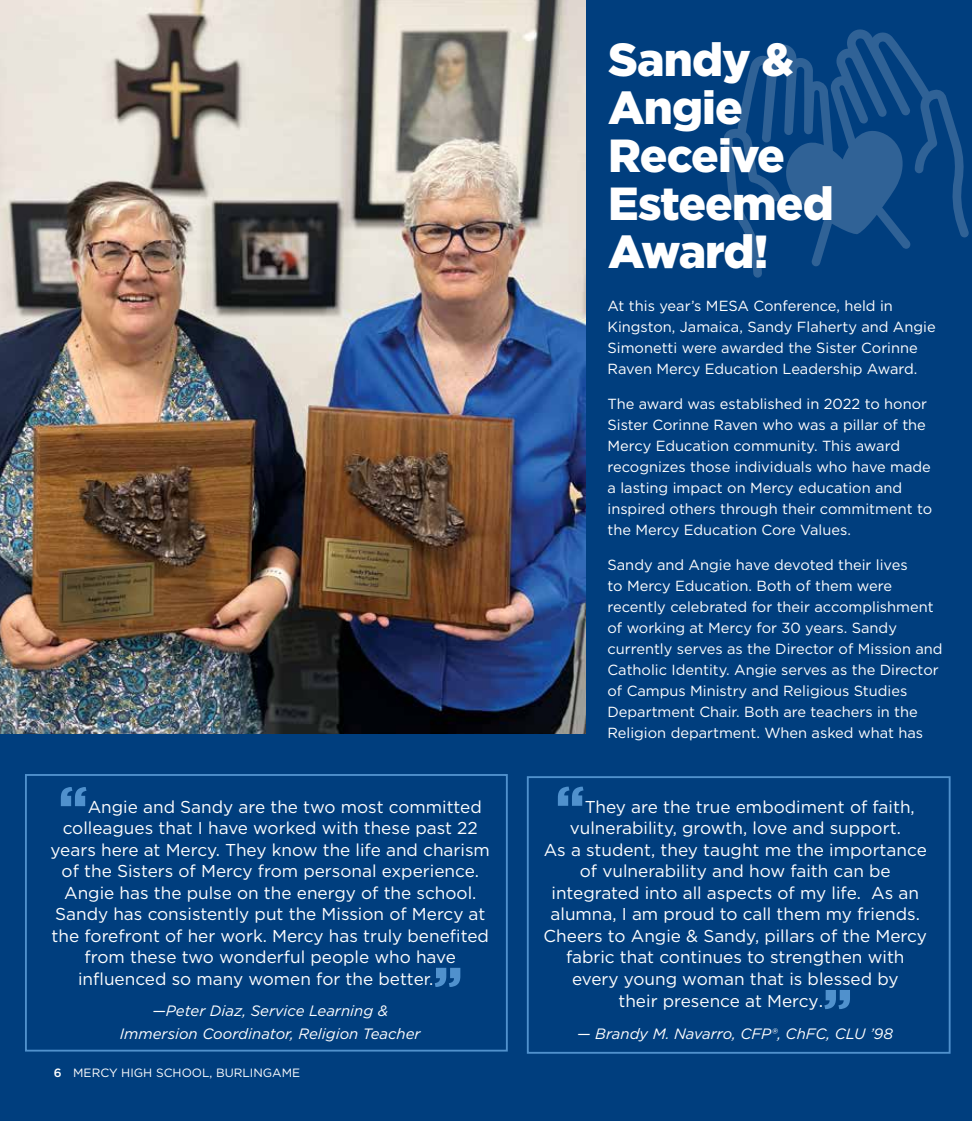
<style>
.page{position:relative;width:972px;height:1121px;background:#fff}
.page>*{position:absolute;margin:0;border:0;box-sizing:border-box;transform-origin:0 0}
.t1{font:900 52.95px "Gotham";color:#5091cd}
.t2{font:900 46.35px/48px "Gotham";letter-spacing:-.02em;color:#fff}
.t3{font:17.25px "Gotham";color:#fff}
.t4{font:italic 15px "Gotham";color:#fff}
.t5{font:14.7px/21px "Gotham";color:#fff}
.t6{font:12px "Gotham";color:#fff}
.s1{font-weight:500}
.s2{font-size:18px}
</style>
<div class="page">
<div style="left:0;top:0;width:972px;height:1120px;background:#003e7e"></div>
<img style="left:0;top:0;width:586px;height:734px">
<div style="left:25px;top:774px;width:483px;height:277px;border:2px solid #5091cd"></div>
<div style="left:527px;top:776px;width:424px;height:277px;border:2px solid #5091cd"></div>
<svg style="left:723px;top:29px;width:246px;height:249px"></svg>
<h1 class="t1" style="left:59px;top:769px;width:30px">“</h1>
<p class="t3" style="left:88px;top:795px;width:396px">Angie and Sandy are the two most committed</p>
<p class="t3" style="left:63px;top:817px;width:417px">colleagues that I have worked with these past 22</p>
<p class="t3" style="left:51px;top:838px;width:441px">years here at Mercy. They know the life and charism</p>
<p class="t3" style="left:62px;top:860px;width:419px">of the Sisters of Mercy from personal experience.</p>
<p class="t3" style="left:64px;top:881px;width:414px">Angie has the pulse on the energy of the school.</p>
<p class="t3" style="left:55px;top:903px;width:432px">Sandy has consistently put the Mission of Mercy at</p>
<p class="t3" style="left:52px;top:924px;width:439px">the forefront of her work. Mercy has truly benefited</p>
<p class="t3" style="left:85px;top:946px;width:373px">from these two wonderful people who have</p>
<p class="t3" style="left:78px;top:967px;width:357px">influenced so many women for the better.</p>
<p class="t4" style="left:152px;top:1001px;width:237px">—Peter Diaz, Service Learning &amp;</p>
<h1 class="t1" style="left:433px;top:949px;width:30px">”</h1>
<p class="t4" style="left:120px;top:1024px;width:302px">Immersion Coordinator, Religion Teacher</p>
<p class="t6" style="left:54px;top:1065px;width:248px"><span class="s1">6</span> MERCY HIGH SCHOOL, BURLINGAME</p>
<h2 class="t2" style="left:608px;top:35px;width:227px">Sandy &amp;<br>Angie<br>Receive<br>Esteemed<br>Award!</h2>
<p class="t5" style="left:608px;top:295px;width:330px">At this year’s MESA Conference, held in Kingston, Jamaica, Sandy Flaherty and Angie Simonetti were awarded the Sister Corinne Raven Mercy Education Leadership Award.</p>
<p class="t5" style="left:608px;top:393px;width:326px">The award was established in 2022 to honor Sister Corinne Raven who was a pillar of the Mercy Education community. This award recognizes those individuals who have made a lasting impact on Mercy education and inspired others through their commitment to the Mercy Education Core Values.</p>
<p class="t5" style="left:608px;top:553px;width:337px">Sandy and Angie have devoted their lives<br>to Mercy Education. Both of them were recently celebrated for their accomplishment of working at Mercy for 30 years. Sandy currently serves as the Director of Mission and Catholic Identity. Angie serves as the Director of Campus Ministry and Religious Studies Department Chair. Both are teachers in the Religion department. When asked what has</p>
<h1 class="t1" style="left:556px;top:768px;width:30px">“</h1>
<p class="t3" style="left:585px;top:795px;width:332px">They are the true embodiment of faith,</p>
<p class="t3" style="left:570px;top:817px;width:333px">vulnerability, growth, love and support.</p>
<p class="t3" style="left:544px;top:838px;width:385px">As a student, they taught me the importance</p>
<p class="t3" style="left:580px;top:859px;width:312px">of vulnerability and how faith can be</p>
<p class="t3" style="left:552px;top:881px;width:369px">integrated into all aspects of my life. As an</p>
<p class="t3" style="left:551px;top:902px;width:371px">alumna, I am proud to call them my friends.</p>
<p class="t3" style="left:544px;top:924px;width:385px">Cheers to Angie &amp; Sandy, pillars of the Mercy</p>
<p class="t3" style="left:566px;top:945px;width:340px">fabric that continues to strengthen with</p>
<p class="t3" style="left:572px;top:967px;width:328px">every young woman that is blessed by</p>
<p class="t3" style="left:618px;top:989px;width:206px">their presence at Mercy<span class="s2">.</span></p>
<p class="t4" style="left:577px;top:1023px;width:317px">— Brandy M. Navarro, CFP®, ChFC, CLU ’98</p>
<h1 class="t1" style="left:823px;top:971px;width:30px">”</h1>
</div>
